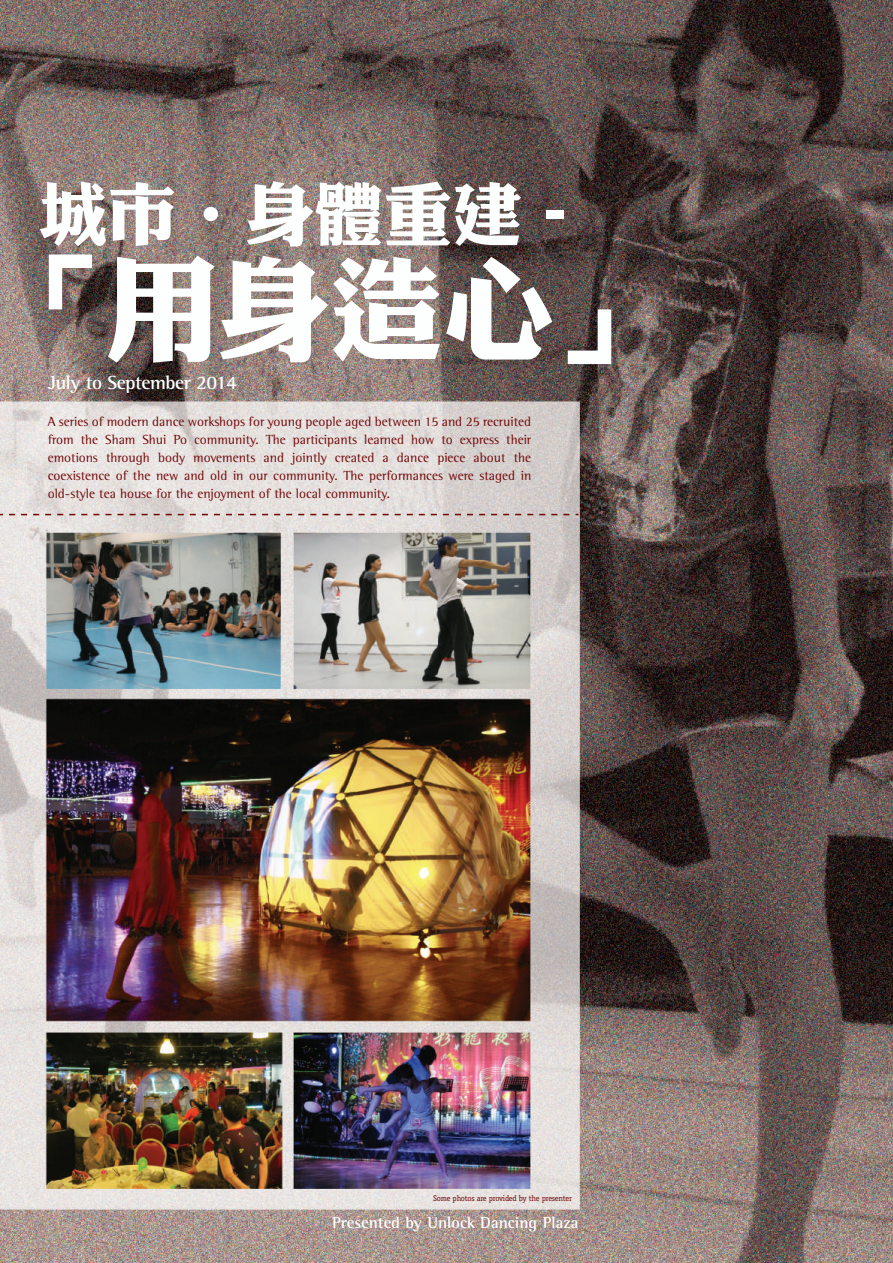
<style>
.page{position:relative;width:893px;height:1263px;background:#fff}
.page>*{position:absolute;margin:0;border:0;box-sizing:border-box;transform-origin:0 0}
.t1{font:112.5px "DF Li King Hei HK W8";color:#fdfefe}
.t2{font:69px "DF Li King Hei HK W8";color:#fdfefe}
.t3{font:700 19.5px "Rotis Semi Serif Std";letter-spacing:-.025em;color:#fff}
.t4{font:700 16.5px "Rotis Semi Serif Std";color:#fff}
.t5{font:13.5px/18px "Rotis Semi Serif Std";color:#700708;text-align:justify}
.t6{font:8.25px "Officina Serif Std";letter-spacing:-.025em;color:#700708}
.s1{font-size:70.5px}
</style>
<div class="page">
<img style="left:0;top:0;width:893px;height:1263px">
<svg style="left:9px;top:514px;width:569px;height:1px"></svg>
<h2 class="t2" style="left:38px;top:177px;width:528px">城市‧身體重建 <span class="s1">-</span></h2>
<h1 class="t1" style="left:-8px;top:249px;width:676px">「用身造心」</h1>
<h3 class="t3" style="left:48px;top:371px;width:191px">July to September 2014</h3>
<p class="t5" style="left:48px;top:412px;width:485px">A series of modern dance workshops for young people aged between 15 and 25 recruited from the Sham Shui Po community. The participants learned how to express their emotions through body movements and jointly created a dance piece about the coexistence of the new and old in our community. The performances were staged in old-style tea house for the enjoyment of the local community.</p>
<p class="t6" style="left:433px;top:1193px;width:140px">Some photos are provided by the presenter</p>
<p class="t4" style="left:332px;top:1212px;width:248px">Presented by Unlock Dancing Plaza</p>
</div>
